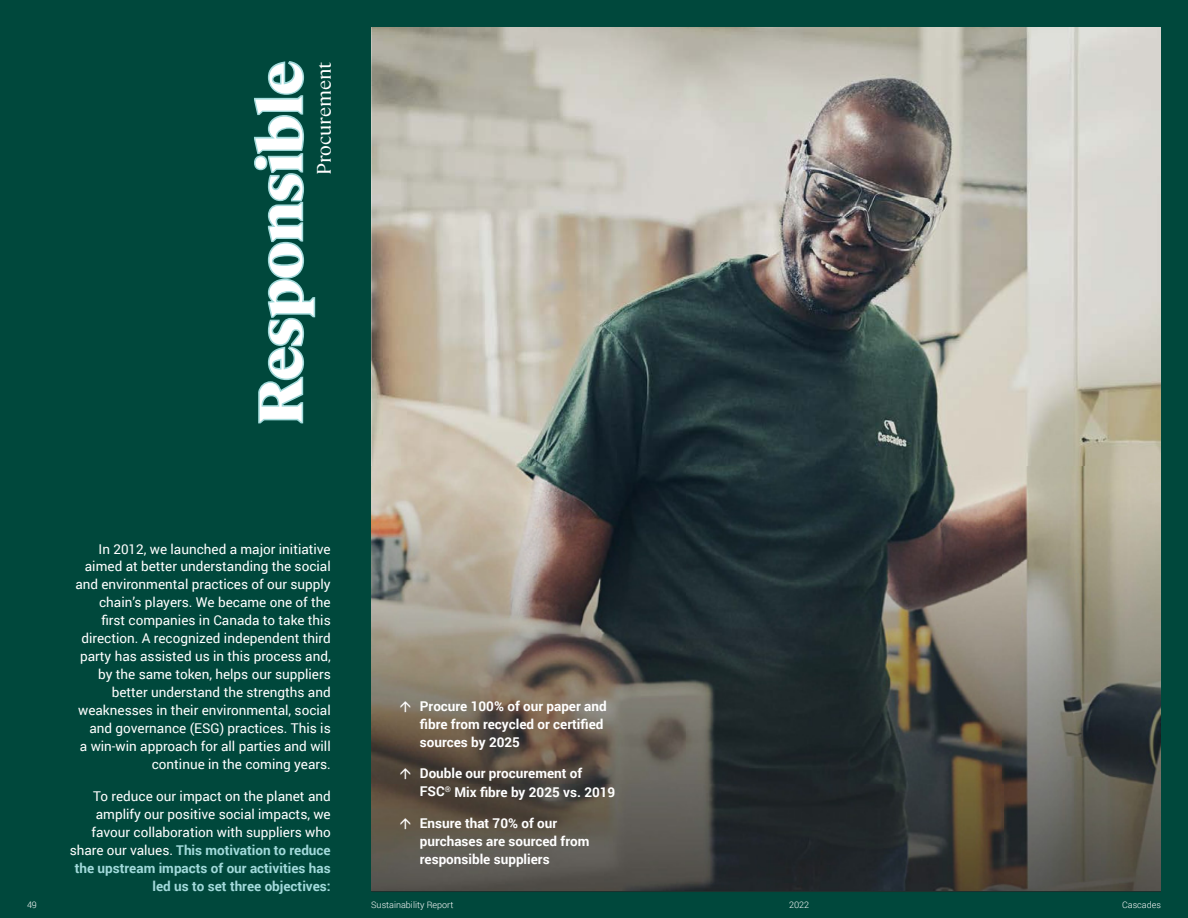
<style>
.page{position:relative;width:1188px;height:918px;background:#00483c}
.page>*{position:absolute;margin:0;border:0;box-sizing:border-box;transform-origin:0 0}
.t1{font:800 60px "Cambon";letter-spacing:-.005em;color:#fff}
.t2{font:19.5px "Cambon";color:#fff}
.t3{font:13.5px/18px "Roboto";color:#fff;text-align:right}
.t4{font:700 13.5px/18px "Roboto";color:#fff}
.t5{font:300 9px "Roboto";color:#fff}
.s1{font-weight:700;color:#a2dadb}
</style>
<div class="page">
<img style="left:371px;top:27px;width:790px;height:440px">
<svg style="left:254px;top:61px;width:62px;height:363px"></svg>
<img style="left:371px;top:467px;width:790px;height:424px">
<svg style="left:401px;top:701px;width:9px;height:11px"></svg>
<svg style="left:401px;top:769px;width:9px;height:11px"></svg>
<svg style="left:401px;top:818px;width:9px;height:11px"></svg>
<h2 class="t2" style="left:310px;top:175px;width:115px;rotate:-90deg">Procurement</h2>
<h1 class="t1" style="left:237px;top:424px;width:364px;rotate:-90deg">Responsible</h1>
<p class="t3" style="left:75px;top:539px;width:257px">In 2012, we launched a major initiative aimed at better understanding the social and environmental practices of our supply chain’s players. We became one of the first companies in Canada to take this direction. A recognized independent third party has assisted us in this process and, by the same token, helps our suppliers better understand the strengths and weaknesses in their environmental, social and governance (ESG) practices. This is<br>a win-win approach for all parties and will continue in the coming years.</p>
<p class="t3" style="left:70px;top:787px;width:262px">To reduce our impact on the planet and amplify our positive social impacts, we favour collaboration with suppliers who share our values. <span class="s1">This motivation to reduce the upstream impacts of our activities has led us to set three objectives:</span></p>
<p class="t4" style="left:420px;top:697px;width:188px">Procure 100% of our paper and fibre from recycled or certified sources by 2025</p>
<p class="t4" style="left:420px;top:764px;width:197px">Double our procurement of<br>FSC<sup>®</sup> Mix fibre by 2025 vs. 2019</p>
<p class="t4" style="left:420px;top:814px;width:171px">Ensure that 70% of our purchases are sourced from responsible suppliers</p>
<p class="t5" style="left:27px;top:899px;width:11px">49</p>
<p class="t5" style="left:789px;top:899px;width:22px">2022</p>
<p class="t5" style="left:1122px;top:899px;width:40px">Cascades</p>
<p class="t5" style="left:371px;top:899px;width:84px">Sustainability Report</p>
</div>
